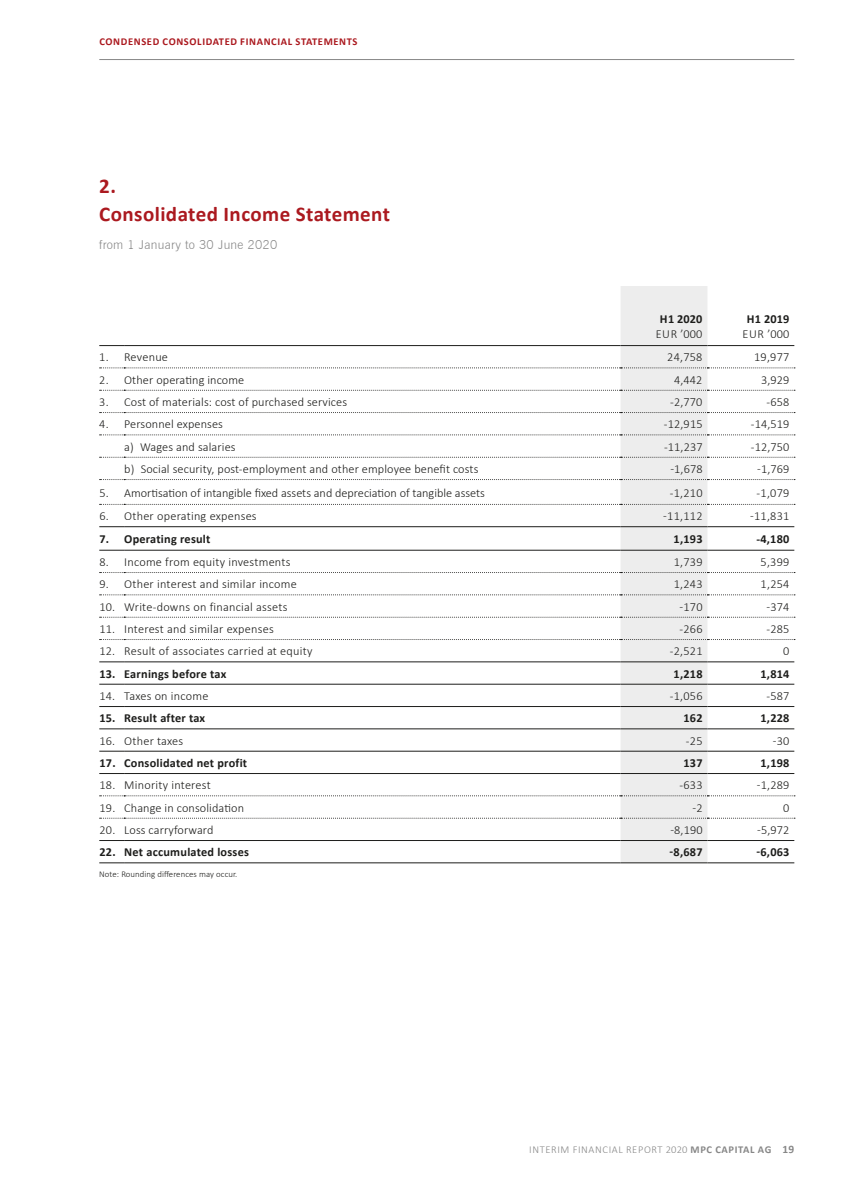
<style>
.page{position:relative;width:844px;height:1191px;background:#fff}
.page>*{position:absolute;margin:0;border:0;box-sizing:border-box;transform-origin:0 0}
.t1{font:700 21px/28px "Calibri";letter-spacing:.02em;color:#ab191f}
.t2{font:300 12.25px "Calibri";letter-spacing:.01em;color:#1d1d1b}
.t3{font:700 12.25px "Calibri";letter-spacing:.02em;color:#1d1d1b}
.t4{font:300 12.25px "News Gothic BT";letter-spacing:.02em;color:#878787}
.t5{font:700 10.5px "Calibri";letter-spacing:.06em;color:#ab191f}
.t6{font:300 10.5px "Calibri";letter-spacing:.06em;color:#878787}
.t7{font:300 8.75px "Calibri";letter-spacing:.01em;color:#1d1d1b}
.s1{font-weight:700}
.s2{font-weight:700;font-size:11.38px}
</style>
<div class="page">
<hr style="left:99px;top:59px;width:695px;height:1px;background:#878787">
<div style="left:620px;top:286px;width:87px;height:576px;background:#ededed"></div>
<svg style="left:99px;top:345px;width:25px;height:1px"></svg>
<hr style="left:124px;top:345px;width:496px;height:1px;background:#1d1d1b">
<hr style="left:620px;top:345px;width:87px;height:1px;background:#1d1d1b">
<hr style="left:707px;top:345px;width:87px;height:1px;background:#1d1d1b">
<svg style="left:99px;top:526px;width:25px;height:1px"></svg>
<hr style="left:124px;top:526px;width:496px;height:1px;background:#1d1d1b">
<hr style="left:620px;top:526px;width:87px;height:1px;background:#1d1d1b">
<hr style="left:707px;top:526px;width:87px;height:1px;background:#1d1d1b">
<svg style="left:99px;top:550px;width:25px;height:1px"></svg>
<hr style="left:124px;top:550px;width:496px;height:1px;background:#1d1d1b">
<hr style="left:620px;top:550px;width:87px;height:1px;background:#1d1d1b">
<hr style="left:707px;top:550px;width:87px;height:1px;background:#1d1d1b">
<svg style="left:99px;top:661px;width:25px;height:1px"></svg>
<hr style="left:124px;top:661px;width:496px;height:1px;background:#1d1d1b">
<hr style="left:620px;top:661px;width:87px;height:1px;background:#1d1d1b">
<hr style="left:707px;top:661px;width:87px;height:1px;background:#1d1d1b">
<svg style="left:99px;top:684px;width:25px;height:1px"></svg>
<hr style="left:124px;top:684px;width:496px;height:1px;background:#1d1d1b">
<hr style="left:620px;top:684px;width:87px;height:1px;background:#1d1d1b">
<hr style="left:707px;top:684px;width:87px;height:1px;background:#1d1d1b">
<svg style="left:99px;top:706px;width:25px;height:1px"></svg>
<hr style="left:124px;top:706px;width:496px;height:1px;background:#1d1d1b">
<hr style="left:620px;top:706px;width:87px;height:1px;background:#1d1d1b">
<hr style="left:707px;top:706px;width:87px;height:1px;background:#1d1d1b">
<svg style="left:99px;top:728px;width:25px;height:1px"></svg>
<hr style="left:124px;top:728px;width:496px;height:1px;background:#1d1d1b">
<hr style="left:620px;top:728px;width:87px;height:1px;background:#1d1d1b">
<hr style="left:707px;top:728px;width:87px;height:1px;background:#1d1d1b">
<svg style="left:99px;top:751px;width:25px;height:1px"></svg>
<hr style="left:124px;top:751px;width:496px;height:1px;background:#1d1d1b">
<hr style="left:620px;top:751px;width:87px;height:1px;background:#1d1d1b">
<hr style="left:707px;top:751px;width:87px;height:1px;background:#1d1d1b">
<svg style="left:99px;top:773px;width:25px;height:1px"></svg>
<hr style="left:124px;top:773px;width:496px;height:1px;background:#1d1d1b">
<hr style="left:620px;top:773px;width:87px;height:1px;background:#1d1d1b">
<hr style="left:707px;top:773px;width:87px;height:1px;background:#1d1d1b">
<svg style="left:99px;top:840px;width:25px;height:1px"></svg>
<hr style="left:124px;top:840px;width:496px;height:1px;background:#1d1d1b">
<hr style="left:620px;top:840px;width:87px;height:1px;background:#1d1d1b">
<hr style="left:707px;top:840px;width:87px;height:1px;background:#1d1d1b">
<svg style="left:99px;top:862px;width:25px;height:1px"></svg>
<hr style="left:124px;top:862px;width:496px;height:1px;background:#1d1d1b">
<hr style="left:620px;top:862px;width:87px;height:1px;background:#1d1d1b">
<hr style="left:707px;top:862px;width:87px;height:1px;background:#1d1d1b">
<svg style="left:100px;top:367px;width:694px;height:1px"></svg>
<svg style="left:100px;top:390px;width:694px;height:1px"></svg>
<svg style="left:100px;top:412px;width:694px;height:1px"></svg>
<svg style="left:100px;top:434px;width:694px;height:1px"></svg>
<svg style="left:100px;top:457px;width:694px;height:1px"></svg>
<svg style="left:100px;top:479px;width:694px;height:1px"></svg>
<svg style="left:100px;top:504px;width:694px;height:1px"></svg>
<svg style="left:100px;top:572px;width:694px;height:1px"></svg>
<svg style="left:100px;top:594px;width:694px;height:1px"></svg>
<svg style="left:100px;top:617px;width:694px;height:1px"></svg>
<svg style="left:100px;top:639px;width:694px;height:1px"></svg>
<svg style="left:100px;top:795px;width:694px;height:1px"></svg>
<svg style="left:100px;top:818px;width:694px;height:1px"></svg>
<p class="t5" style="left:99px;top:34px;width:259px">CONDENSED CONSOLIDATED FINANCIAL STATEMENTS</p>
<h1 class="t1" style="left:99px;top:172px;width:292px">2.<br>Consolidated Income Statement</h1>
<p class="t4" style="left:99px;top:237px;width:180px">from 1 January to 30 June 2020</p>
<p class="t3" style="left:659px;top:311px;width:44px">H1 2020</p>
<p class="t2" style="left:655px;top:326px;width:48px">EUR ’000</p>
<p class="t3" style="left:746px;top:311px;width:44px">H1 2019</p>
<p class="t2" style="left:742px;top:326px;width:48px">EUR ’000</p>
<p class="t2" style="left:99px;top:350px;width:70px">1. Revenue</p>
<p class="t2" style="left:667px;top:350px;width:37px">24,758</p>
<p class="t2" style="left:753px;top:350px;width:37px">19,977</p>
<p class="t2" style="left:99px;top:372px;width:146px">2. Other operating income</p>
<p class="t2" style="left:674px;top:372px;width:30px">4,442</p>
<p class="t2" style="left:760px;top:372px;width:30px">3,929</p>
<p class="t2" style="left:99px;top:394px;width:249px">3. Cost of materials: cost of purchased services</p>
<p class="t2" style="left:670px;top:394px;width:34px">-2,770</p>
<p class="t2" style="left:766px;top:394px;width:24px">-658</p>
<p class="t2" style="left:99px;top:416px;width:125px">4. Personnel expenses</p>
<p class="t2" style="left:663px;top:416px;width:40px">-12,915</p>
<p class="t2" style="left:750px;top:416px;width:40px">-14,519</p>
<p class="t2" style="left:124px;top:439px;width:113px">a) Wages and salaries</p>
<p class="t2" style="left:663px;top:439px;width:40px">-11,237</p>
<p class="t2" style="left:750px;top:439px;width:40px">-12,750</p>
<p class="t2" style="left:124px;top:461px;width:355px">b) Social security, post-employment and other employee benefit costs</p>
<p class="t2" style="left:670px;top:461px;width:34px">-1,678</p>
<p class="t2" style="left:757px;top:461px;width:34px">-1,769</p>
<p class="t2" style="left:99px;top:485px;width:387px">5. Amortisation of intangible fixed assets and depreciation of tangible assets</p>
<p class="t2" style="left:669px;top:485px;width:34px">-1,210</p>
<p class="t2" style="left:756px;top:485px;width:34px">-1,079</p>
<p class="t2" style="left:99px;top:508px;width:159px">6. Other operating expenses</p>
<p class="t2" style="left:663px;top:508px;width:41px">-11,112</p>
<p class="t2" style="left:750px;top:508px;width:41px">-11,831</p>
<p class="t3" style="left:99px;top:530px;width:113px">7. Operating result</p>
<p class="t3" style="left:673px;top:530px;width:30px">1,193</p>
<p class="t3" style="left:756px;top:530px;width:34px">-4,180</p>
<p class="t2" style="left:99px;top:554px;width:192px">8. Income from equity investments</p>
<p class="t2" style="left:673px;top:554px;width:30px">1,739</p>
<p class="t2" style="left:760px;top:554px;width:30px">5,399</p>
<p class="t2" style="left:99px;top:576px;width:199px">9. Other interest and similar income</p>
<p class="t2" style="left:673px;top:576px;width:30px">1,243</p>
<p class="t2" style="left:760px;top:576px;width:30px">1,254</p>
<p class="t2" style="left:99px;top:599px;width:189px">10. Write-downs on financial assets</p>
<p class="t2" style="left:679px;top:599px;width:25px">-170</p>
<p class="t2" style="left:766px;top:599px;width:25px">-374</p>
<p class="t2" style="left:99px;top:621px;width:176px">11. Interest and similar expenses</p>
<p class="t2" style="left:679px;top:621px;width:25px">-266</p>
<p class="t2" style="left:766px;top:621px;width:25px">-285</p>
<p class="t2" style="left:99px;top:643px;width:214px">12. Result of associates carried at equity</p>
<p class="t2" style="left:669px;top:643px;width:34px">-2,521</p>
<p class="t2" style="left:783px;top:643px;width:8px">0</p>
<p class="t3" style="left:99px;top:665px;width:128px">13. Earnings before tax</p>
<p class="t3" style="left:673px;top:665px;width:30px">1,218</p>
<p class="t3" style="left:760px;top:665px;width:30px">1,814</p>
<p class="t2" style="left:99px;top:688px;width:111px">14. Taxes on income</p>
<p class="t2" style="left:669px;top:688px;width:34px">-1,056</p>
<p class="t2" style="left:766px;top:688px;width:25px">-587</p>
<p class="t3" style="left:99px;top:709px;width:107px">15. Result after tax</p>
<p class="t3" style="left:683px;top:709px;width:21px">162</p>
<p class="t3" style="left:760px;top:709px;width:30px">1,228</p>
<p class="t2" style="left:99px;top:733px;width:85px">16. Other taxes</p>
<p class="t2" style="left:685px;top:733px;width:18px">-25</p>
<p class="t2" style="left:772px;top:733px;width:18px">-30</p>
<p class="t3" style="left:99px;top:754px;width:149px">17. Consolidated net profit</p>
<p class="t3" style="left:683px;top:754px;width:21px">137</p>
<p class="t3" style="left:760px;top:754px;width:30px">1,198</p>
<p class="t2" style="left:99px;top:777px;width:113px">18. Minority interest</p>
<p class="t2" style="left:679px;top:777px;width:25px">-633</p>
<p class="t2" style="left:756px;top:777px;width:34px">-1,289</p>
<p class="t2" style="left:99px;top:800px;width:146px">19. Change in consolidation</p>
<p class="t2" style="left:692px;top:800px;width:12px">-2</p>
<p class="t2" style="left:783px;top:800px;width:8px">0</p>
<p class="t2" style="left:99px;top:822px;width:115px">20. Loss carryforward</p>
<p class="t2" style="left:670px;top:822px;width:34px">-8,190</p>
<p class="t2" style="left:757px;top:822px;width:34px">-5,972</p>
<p class="t3" style="left:99px;top:843px;width:151px">22. Net accumulated losses</p>
<p class="t3" style="left:669px;top:843px;width:34px">-8,687</p>
<p class="t3" style="left:756px;top:843px;width:34px">-6,063</p>
<p class="t7" style="left:99px;top:869px;width:140px">Note: Rounding differences may occur.</p>
<p class="t6" style="left:529px;top:1143px;width:266px">INTERIM FINANCIAL REPORT 2020 <span class="s1">MPC CAPITAL AG</span> <span class="s2">19</span></p>
</div>
